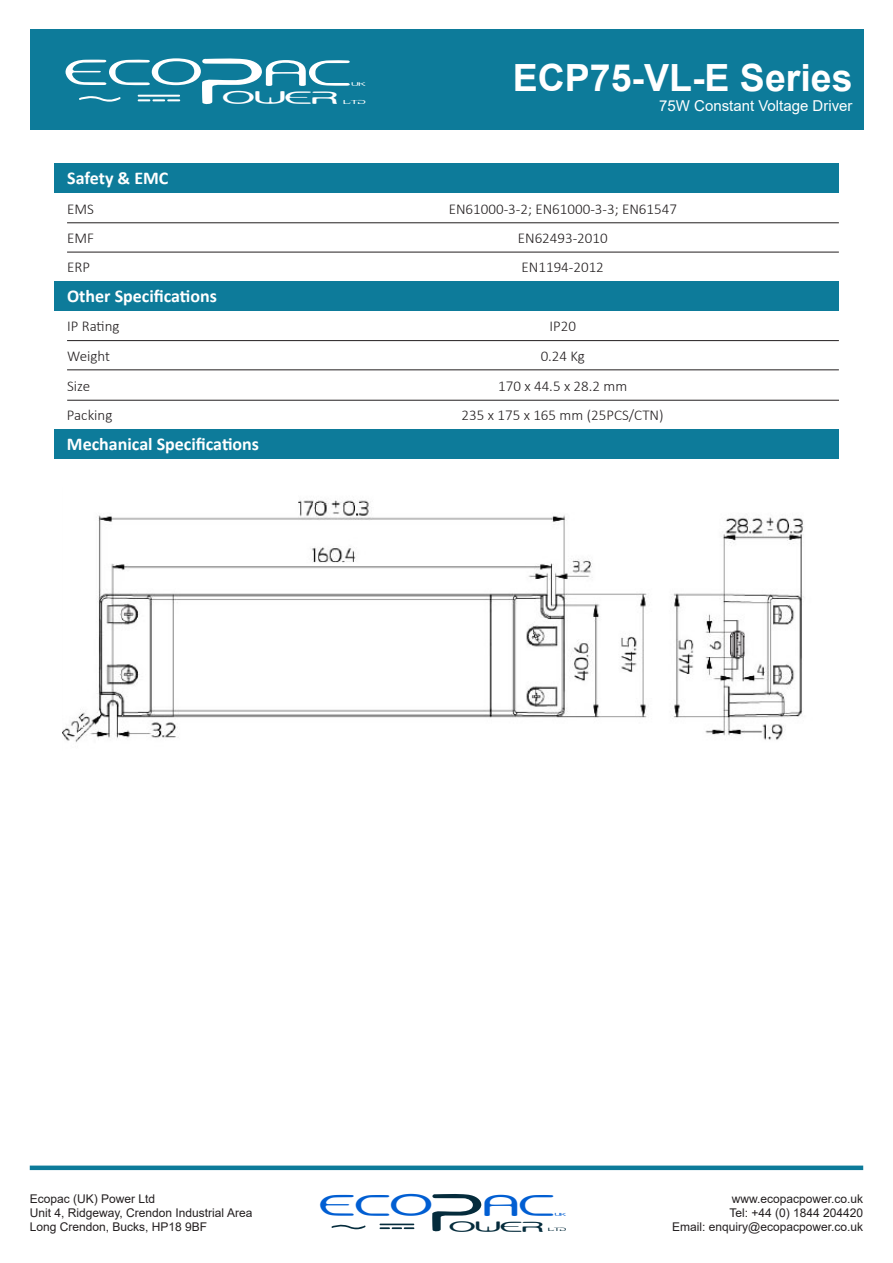
<style>
.page{position:relative;width:893px;height:1263px;background:#fff}
.page>*{position:absolute;margin:0;border:0;box-sizing:border-box;transform-origin:0 0}
.t1{font:114.75px "Slide";color:#fff;scale:.8 1}
.t2{font:94.05px "Slide";color:#052c3c;scale:.8 1}
.t3{font:64.2px "Slide";color:#fff;scale:.88 1}
.t4{font:52.65px "Slide";color:#015ed2;scale:.88 1}
.t5{font:700 37.5px "Arial";color:#fff}
.t6{font:31.2px "Slide";color:#fff;scale:1.13 1}
.t7{font:25.65px "Slide";color:#052c3c;scale:1.13 1}
.t8{font:700 18px "Calibri";color:#fff}
.t9{font:300 15px "Calibri";color:#231f20}
.t10{font:15px "Arial";color:#fff}
.t11{font:12px/14.4px "Arial";color:#231f20}
.t12{font:10.2px "Slide";color:#fff}
.t13{font:9.45px "Slide";color:#fff}
.t14{font:8.4px "Slide";color:#052c3c}
.t15{font:7.65px "Slide";color:#015ed2}
</style>
<div class="page">
<svg style="left:331px;top:1224px;width:35px;height:5px"></svg>
<hr style="left:380px;top:1223px;width:34px;height:2px;background:#052c3c">
<svg style="left:380px;top:1227px;width:34px;height:2px"></svg>
<div style="left:30px;top:1165px;width:833px;height:5px;background:#0d7b9a"></div>
<div style="left:30px;top:29px;width:833px;height:101px;background:#0d7b9a"></div>
<svg style="left:79px;top:96px;width:42px;height:6px"></svg>
<hr style="left:138px;top:95px;width:42px;height:2px;background:#fff">
<svg style="left:138px;top:99px;width:42px;height:2px"></svg>
<div style="left:54px;top:281px;width:785px;height:30px;background:#0d7b9a"></div>
<hr style="left:67px;top:369px;width:772px;height:1px;background:#231f20">
<hr style="left:67px;top:222px;width:772px;height:1px;background:#231f20">
<hr style="left:67px;top:252px;width:772px;height:1px;background:#231f20">
<div style="left:54px;top:164px;width:785px;height:29px;background:#0d7b9a"></div>
<hr style="left:67px;top:340px;width:772px;height:1px;background:#231f20">
<div style="left:54px;top:429px;width:785px;height:30px;background:#0d7b9a"></div>
<hr style="left:67px;top:400px;width:772px;height:1px;background:#231f20">
<img style="left:62px;top:500px;width:742px;height:242px">
<h1 class="t1" style="left:200px;top:27px;width:82px">P</h1>
<h3 class="t3" style="left:65px;top:43px;width:326px">eco AC</h3>
<h3 class="t5" style="left:513px;top:52px;width:341px">ECP75-VL-E Series</h3>
<p class="t13" style="left:352px;top:79px;width:15px">UK</p>
<h3 class="t6" style="left:222px;top:84px;width:104px">OWER</h3>
<p class="t12" style="left:344px;top:97px;width:23px">LTD</p>
<p class="t10" style="left:659px;top:95px;width:195px">75W Constant Voltage Driver</p>
<p class="t8" style="left:67px;top:166px;width:103px">Safety &amp; EMC</p>
<p class="t9" style="left:67px;top:199px;width:28px">EMS</p>
<p class="t9" style="left:449px;top:199px;width:230px">EN61000-3-2; EN61000-3-3; EN61547</p>
<p class="t9" style="left:67px;top:229px;width:28px">EMF</p>
<p class="t9" style="left:518px;top:229px;width:91px">EN62493-2010</p>
<p class="t9" style="left:67px;top:258px;width:24px">ERP</p>
<p class="t9" style="left:522px;top:258px;width:84px">EN1194-2012</p>
<p class="t8" style="left:67px;top:283px;width:151px">Other Specifications</p>
<p class="t9" style="left:67px;top:317px;width:54px">IP Rating</p>
<p class="t9" style="left:549px;top:317px;width:28px">IP20</p>
<p class="t9" style="left:67px;top:347px;width:44px">Weight</p>
<p class="t9" style="left:541px;top:347px;width:46px">0.24 Kg</p>
<p class="t9" style="left:67px;top:376px;width:25px">Size</p>
<p class="t9" style="left:498px;top:376px;width:131px">170 x 44.5 x 28.2 mm</p>
<p class="t9" style="left:67px;top:406px;width:47px">Packing</p>
<p class="t9" style="left:462px;top:406px;width:204px">235 x 175 x 165 mm (25PCS/CTN)</p>
<p class="t8" style="left:67px;top:431px;width:194px">Mechanical Specifications</p>
<h2 class="t2" style="left:430px;top:1168px;width:67px">P</h2>
<h3 class="t4" style="left:320px;top:1181px;width:267px">eco AC</h3>
<p class="t11" style="left:30px;top:1191px;width:224px">Ecopac (UK) Power Ltd<br>Unit 4, Ridgeway, Crendon Industrial Area<br>Long Crendon, Bucks, HP18 9BF</p>
<p class="t11" style="left:672px;top:1191px;width:192px;text-align:right">www.ecopacpower.co.uk<br>Tel: +44 (0) 1844 204420<br>Email: enquiry@ecopacpower.co.uk</p>
<p class="t15" style="left:555px;top:1211px;width:13px">UK</p>
<h3 class="t7" style="left:449px;top:1214px;width:85px">OWER</h3>
<p class="t14" style="left:548px;top:1226px;width:19px">LTD</p>
</div>
